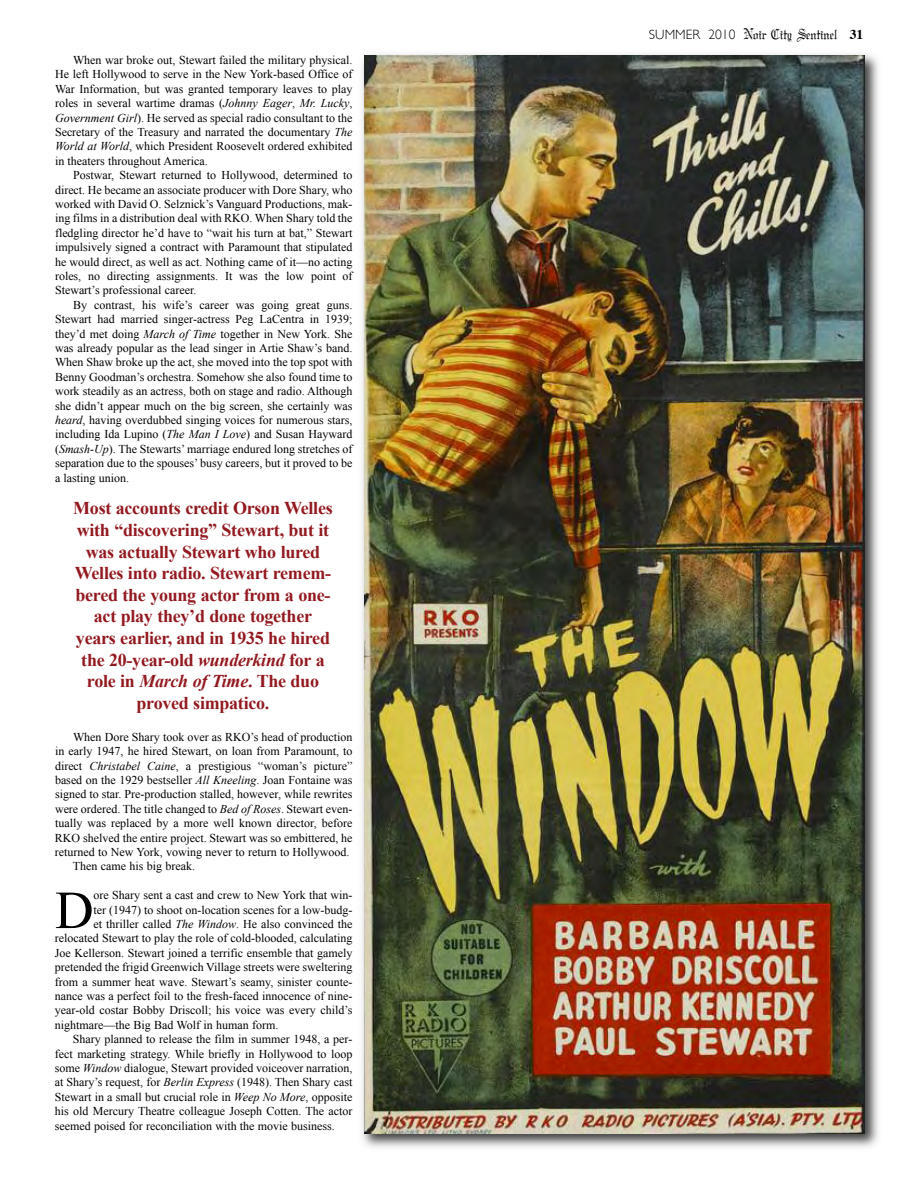
<style>
.page{position:relative;width:918px;height:1188px;background:#fff}
.page>*{position:absolute;margin:0;border:0;box-sizing:border-box;transform-origin:0 0}
.t1{font:53.55px "Times New Roman";color:#000}
.t2{font:700 18px/21.6px "Times New Roman";letter-spacing:-.015em;color:#931920;text-align:center}
.t3{font:15px "Grettin";color:#000}
.t4{font:12px/14.4px "Times New Roman";color:#000;text-align:justify}
.s1{font-style:italic}
.s2{font-family:"Gill Sans";font-weight:300;font-size:13.5px}
.s3{font-family:"Times";font-weight:700;font-size:13.5px}
</style>
<div class="page">
<img style="left:362px;top:54px;width:516px;height:1094px">
<img style="left:364px;top:56px;width:501px;height:1078px">
<p class="t4" style="left:55px;top:53px;width:299px;text-indent:18px">When war broke out, Stewart failed the military physical.<br>He left Hollywood to serve in the New York-based Office of War Information, but was granted temporary leaves to play roles in several wartime dramas (<span class="s1">Johnny Eager</span>, <span class="s1">Mr. Lucky</span>, <span class="s1">Government Girl</span>). He served as special radio consultant to the Secretary of the Treasury and narrated the documentary <span class="s1">The World at World</span>, which President Roosevelt ordered exhibited in theaters throughout America.</p>
<p class="t4" style="left:55px;top:168px;width:299px;text-indent:18px">Postwar, Stewart returned to Hollywood, determined to direct. He became an associate producer with Dore Shary, who worked with David O. Selznick’s Vanguard Productions, mak&shy;ing films in a distribution deal with RKO. When Shary told the fledgling director he’d have to “wait his turn at bat,” Stewart impulsively signed a contract with Paramount that stipulated he would direct, as well as act. Nothing came of it—no acting roles, no directing assignments. It was the low point of Stewart’s professional career.</p>
<p class="t4" style="left:55px;top:298px;width:299px;text-indent:18px">By contrast, his wife’s career was going great guns.<br>Stewart had married singer-actress Peg LaCentra in 1939; they’d met doing <span class="s1">March of Time</span> together in New York. She was already popular as the lead singer in Artie Shaw’s band.<br>When Shaw broke up the act, she moved into the top spot with Benny Goodman’s orchestra. Somehow she also found time to work steadily as an actress, both on stage and radio. Although she didn’t appear much on the big screen, she certainly was <span class="s1">heard</span>, having overdubbed singing voices for numerous stars, including Ida Lupino (<span class="s1">The Man I Love</span>) and Susan Hayward (<span class="s1">Smash-Up</span>). The Stewarts’ marriage endured long stretches of separation due to the spouses’ busy careers, but it proved to be a lasting union.</p>
<p class="t2" style="left:73px;top:498px;width:261px">Most accounts credit Orson Welles with “discovering” Stewart, but it was actually Stewart who lured<br>Welles into radio. Stewart remem&shy;bered the young actor from a one&shy;act play they’d done together years earlier, and in 1935 he hired the 20-year-old <span class="s1">wunderkind</span> for a role in <span class="s1">March of Time</span>. The duo proved simpatico.</p>
<p class="t4" style="left:73px;top:730px;width:281px">When Dore Shary took over as RKO’s head of production</p>
<p class="t4" style="left:55px;top:744px;width:299px">in early 1947, he hired Stewart, on loan from Paramount, to</p>
<p class="t4" style="left:55px;top:758px;width:299px">direct <span class="s1">Christabel Caine</span>, a prestigious “woman’s picture”</p>
<p class="t4" style="left:55px;top:773px;width:299px">based on the 1929 bestseller <span class="s1">All Kneeling</span>. Joan Fontaine was</p>
<p class="t4" style="left:55px;top:787px;width:299px">signed to star. Pre-production stalled, however, while rewrites</p>
<p class="t4" style="left:55px;top:802px;width:299px">were ordered. The title changed to <span class="s1">Bed of Roses</span>. Stewart even-</p>
<p class="t4" style="left:55px;top:816px;width:299px">tually was replaced by a more well known director, before</p>
<p class="t4" style="left:55px;top:830px;width:299px">RKO shelved the entire project. Stewart was so embittered, he</p>
<p class="t4" style="left:55px;top:845px;width:296px">returned to New York, vowing never to return to Hollywood.</p>
<p class="t4" style="left:73px;top:859px;width:124px">Then came his big break.</p>
<h1 class="t1" style="left:55px;top:880px;width:40px">D</h1>
<p class="t4" style="left:94px;top:888px;width:260px">ore Shary sent a cast and crew to New York that win-</p>
<p class="t4" style="left:94px;top:902px;width:260px">ter (1947) to shoot on-location scenes for a low-budg-</p>
<p class="t4" style="left:94px;top:917px;width:260px">et thriller called <span class="s1">The Window</span>. He also convinced the</p>
<p class="t4" style="left:55px;top:931px;width:299px">relocated Stewart to play the role of cold-blooded, calculating</p>
<p class="t4" style="left:55px;top:946px;width:299px">Joe Kellerson. Stewart joined a terrific ensemble that gamely</p>
<p class="t4" style="left:55px;top:960px;width:299px">pretended the frigid Greenwich Village streets were sweltering</p>
<p class="t4" style="left:55px;top:974px;width:299px">from a summer heat wave. Stewart’s seamy, sinister counte-</p>
<p class="t4" style="left:55px;top:989px;width:299px">nance was a perfect foil to the fresh-faced innocence of nine-</p>
<p class="t4" style="left:55px;top:1003px;width:299px">year-old costar Bobby Driscoll; his voice was every child’s</p>
<p class="t4" style="left:55px;top:1018px;width:225px">nightmare—the Big Bad Wolf in human form.</p>
<p class="t4" style="left:73px;top:1032px;width:281px">Shary planned to release the film in summer 1948, a per-</p>
<p class="t4" style="left:55px;top:1046px;width:299px">fect marketing strategy. While briefly in Hollywood to loop</p>
<p class="t4" style="left:55px;top:1061px;width:299px">some <span class="s1">Window</span> dialogue, Stewart provided voiceover narration,</p>
<p class="t4" style="left:55px;top:1075px;width:299px">at Shary’s request, for <span class="s1">Berlin Express</span> (1948). Then Shary cast</p>
<p class="t4" style="left:55px;top:1090px;width:299px">Stewart in a small but crucial role in <span class="s1">Weep No More</span>, opposite</p>
<p class="t4" style="left:55px;top:1104px;width:299px">his old Mercury Theatre colleague Joseph Cotten. The actor</p>
<p class="t4" style="left:55px;top:1118px;width:282px">seemed poised for reconciliation with the movie business.</p>
<p class="t3" style="left:649px;top:27px;width:216px"><span class="s2">SUMMER 2010</span> Noir City Sentinel <span class="s3">31</span></p>
</div>
